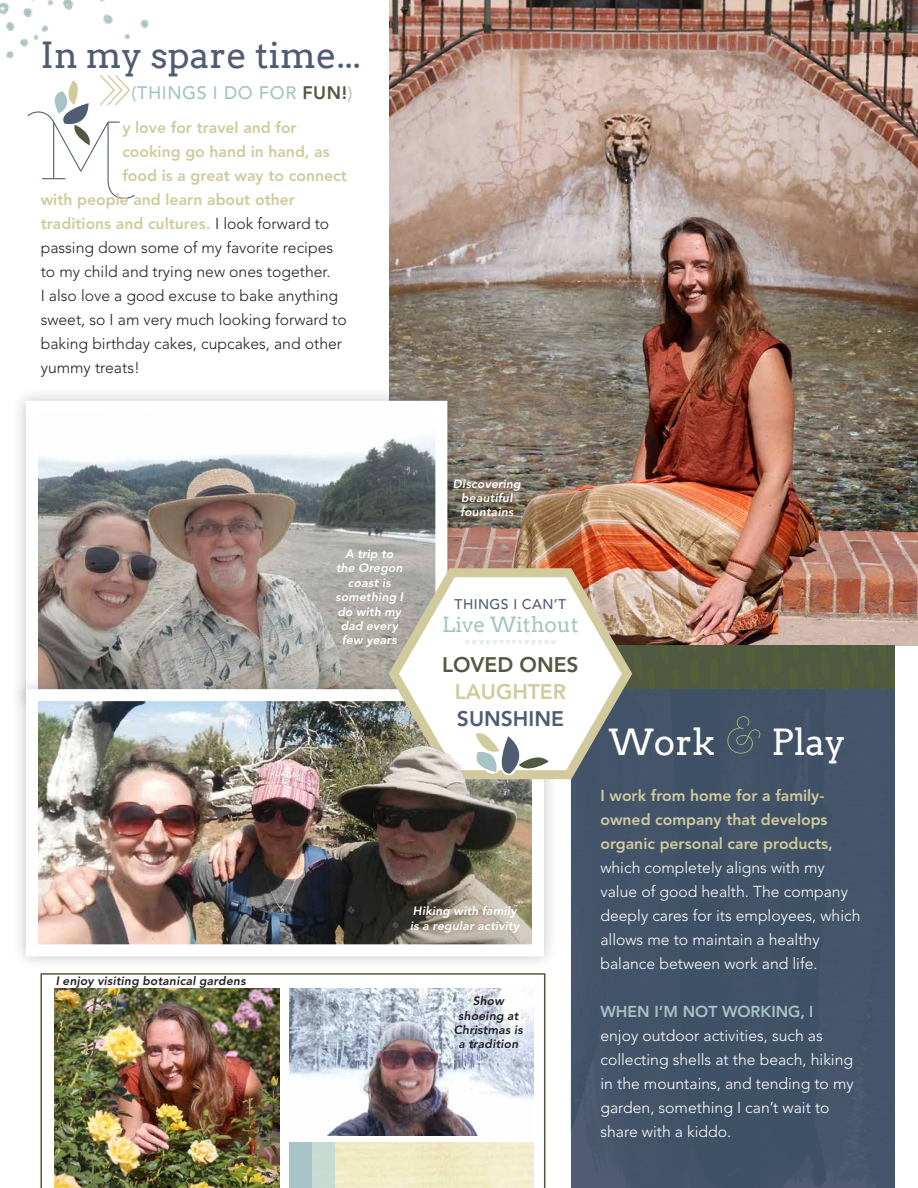
<style>
.page{position:relative;width:918px;height:1188px;background:#fff}
.page>*{position:absolute;margin:0;border:0;box-sizing:border-box;transform-origin:0 0}
.t1{font:300 79.5px "Gist Upright Line";color:#4f5c73}
.t2{font:36px "Arvo";color:#4f5c73}
.t3{font:36px "Arvo";color:#fff}
.t4{font:800 21px "Avenir LT Std";color:#525941}
.t5{font:800 21px "Avenir LT Std";color:#d1ca9d}
.t6{font:800 21px "Avenir LT Std";color:#4f5c73}
.t7{font:20.85px "Arvo";color:#a6c4c5}
.t8{font:500 18px "Avenir LT Std";letter-spacing:.03em;color:#a6c4c5}
.t9{font:300 15.75px/24px "Avenir LT Std";color:#fff}
.t10{font:800 15.75px/24px "Avenir LT Std";color:#d1ca9d}
.t11{font:300 15.75px "Avenir LT Std";color:#231f20}
.t12{font:500 13.95px "Avenir LT Std";letter-spacing:.03em;color:#4f5c73}
.t13{font:italic 800 12px/14.4px "Avenir LT Std";letter-spacing:.02em;color:#fff;text-align:center}
.t14{font:italic 800 12px/14.4px "Avenir LT Std";letter-spacing:.02em;color:#231f20;text-align:center}
.s1{font-weight:800;color:#525941}
.s2{font-weight:300;color:#231f20}
.s3{font-family:"Gist Upright Line";font-weight:700;font-size:51px;color:#525941}
.s4{font-weight:800;color:#a6c4c5}
</style>
<div class="page">
<svg style="left:40px;top:973px;width:505px;height:215px"></svg>
<div style="left:571px;top:689px;width:324px;height:499px;background:#435369"></div>
<img style="left:289px;top:988px;width:244px;height:147px">
<img style="left:390px;top:0;width:528px;height:645px">
<div style="left:11px;top:386px;width:451px;height:332px;background:#231f20;opacity:.25"></div>
<img style="left:39px;top:414px;width:395px;height:260px">
<img style="left:54px;top:988px;width:225px;height:200px">
<div style="left:637px;top:645px;width:258px;height:44px;background:#525941"></div>
<div style="left:11px;top:674px;width:548px;height:297px;background:#231f20;opacity:.25"></div>
<img style="left:39px;top:702px;width:492px;height:241px">
<div style="left:26px;top:689px;width:518px;height:267px;border:12px solid #fff"></div>
<svg style="left:383px;top:560px;width:254px;height:224px"></svg>
<svg style="left:469px;top:728px;width:80px;height:47px"></svg>
<img style="left:397px;top:736px;width:80px;height:58px">
<svg style="left:465px;top:640px;width:91px;height:5px"></svg>
<svg style="left:63px;top:122px;width:27px;height:23px"></svg>
<img style="left:0;top:0;width:149px;height:122px">
<div style="left:289px;top:1143px;width:46px;height:45px;background:#a6c4c5"></div>
<img style="left:312px;top:1143px;width:221px;height:45px">
<h2 class="t2" style="left:40px;top:33px;width:322px">In my spare time...</h2>
<p class="t8" style="left:132px;top:82px;width:222px">(THINGS I DO FOR <span class="s1">FUN!</span>)</p>
<h1 class="t1" style="left:37px;top:98px;width:86px">M</h1>
<p class="t10" style="left:122px;top:116px;width:176px">y love for travel and for</p>
<p class="t10" style="left:122px;top:140px;width:209px">cooking go hand in hand, as</p>
<p class="t10" style="left:122px;top:164px;width:226px">food is a great way to connect</p>
<p class="t10" style="left:41px;top:188px;width:256px">with people and learn about other</p>
<p class="t10" style="left:41px;top:212px;width:290px">traditions and cultures. <span class="s2">I look forward to</span></p>
<p class="t11" style="left:41px;top:239px;width:294px">passing down some of my favorite recipes</p>
<p class="t11" style="left:41px;top:263px;width:291px">to my child and trying new ones together.</p>
<p class="t11" style="left:41px;top:287px;width:299px">I also love a good excuse to bake anything</p>
<p class="t11" style="left:41px;top:311px;width:308px">sweet, so I am very much looking forward to</p>
<p class="t11" style="left:41px;top:335px;width:303px">baking birthday cakes, cupcakes, and other</p>
<p class="t11" style="left:41px;top:359px;width:101px">yummy treats!</p>
<p class="t14" style="left:56px;top:974px;width:191px">I enjoy visiting botanical gardens</p>
<p class="t13" style="left:335px;top:547px;width:69px">A trip to the Oregon coast is something I do with my dad every few years</p>
<p class="t13" style="left:453px;top:476px;width:69px">Discovering beautiful fountains</p>
<p class="t12" style="left:455px;top:596px;width:113px">THINGS I CAN’T</p>
<h3 class="t7" style="left:442px;top:612px;width:138px">Live Without</h3>
<h3 class="t4" style="left:442px;top:652px;width:138px">LOVED ONES</h3>
<h3 class="t5" style="left:455px;top:679px;width:113px">LAUGHTER</h3>
<h3 class="t6" style="left:457px;top:706px;width:108px">SUNSHINE</h3>
<p class="t13" style="left:410px;top:904px;width:111px;text-align:left">Hiking with family is a regular activity</p>
<p class="t14" style="left:454px;top:994px;width:70px">Show shoeing at<br>Christmas is a tradition</p>
<h2 class="t3" style="left:609px;top:720px;width:238px">Work <span class="s3">&amp;</span> Play</h2>
<p class="t10" style="left:600px;top:783px;width:234px">I work from home for a family&shy;owned company that develops organic personal care products,</p>
<p class="t9" style="left:600px;top:855px;width:261px">which completely aligns with my value of good health. The company deeply cares for its employees, which allows me to maintain a healthy balance between work and life.</p>
<p class="t9" style="left:600px;top:999px;width:255px"><span class="s4">WHEN I’M NOT WORKING,</span> I enjoy outdoor activities, such as collecting shells at the beach, hiking in the mountains, and tending to my garden, something I can’t wait to share with a kiddo.</p>
</div>
